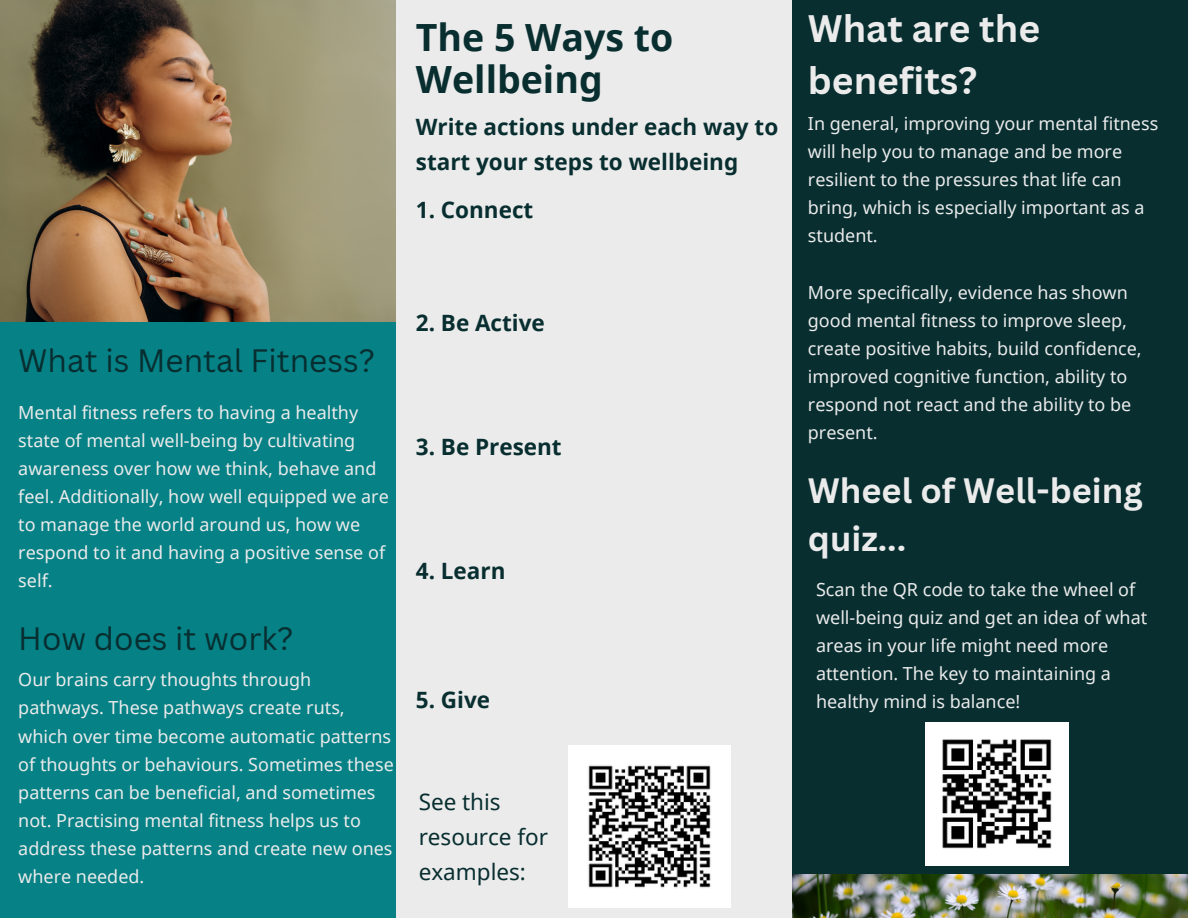
<style>
.page{position:relative;width:1188px;height:918px;background:#ebebeb}
.page>*{position:absolute;margin:0;border:0;box-sizing:border-box;transform-origin:0 0}
.t1{font:700 37.5px/41.7px "Noto Sans";color:#082e30}
.t2{font:700 37.35px/51.8px "Canva Sans";color:#ebebeb}
.t3{font:700 34.35px/47.2px "Canva Sans";color:#ebebeb}
.t4{font:31.5px "Canva Sans";color:#082e30}
.t5{font:700 22.5px/34.8px "Noto Sans";color:#082e30}
.t6{font:22.5px/34.8px "Noto Sans";color:#082e30}
.t7{font:18px/28.2px "Noto Sans";color:#ebebeb}
</style>
<div class="page">
<div style="left:792px;top:0;width:396px;height:918px;background:#082e30"></div>
<div style="left:0;top:322px;width:396px;height:596px;background:#068186"></div>
<img style="left:0;top:0;width:396px;height:322px">
<img style="left:792px;top:875px;width:396px;height:43px">
<img style="left:925px;top:722px;width:143px;height:143px">
<img style="left:568px;top:745px;width:162px;height:162px">
<h3 class="t4" style="left:18px;top:339px;width:358px">What is Mental Fitness?</h3>
<p class="t7" style="left:18px;top:397px;width:372px">Mental fitness refers to having a healthy state of mental well-being by cultivating awareness over how we think, behave and feel. Additionally, how well equipped we are to manage the world around us, how we respond to it and having a positive sense of self.</p>
<h3 class="t4" style="left:18px;top:616px;width:277px">How does it work?</h3>
<p class="t7" style="left:18px;top:665px;width:377px">Our brains carry thoughts through pathways. These pathways create ruts, which over time become automatic patterns of thoughts or behaviours. Sometimes these patterns can be beneficial, and sometimes not. Practising mental fitness helps us to address these patterns and create new ones where needed.</p>
<h1 class="t1" style="left:416px;top:16px;width:259px">The 5 Ways to<br>Wellbeing</h1>
<p class="t5" style="left:416px;top:109px;width:364px">Write actions under each way to start your steps to wellbeing</p>
<p class="t5" style="left:416px;top:192px;width:119px">1. Connect</p>
<p class="t5" style="left:416px;top:305px;width:131px">2. Be Active</p>
<p class="t5" style="left:416px;top:428px;width:147px">3. Be Present</p>
<p class="t5" style="left:416px;top:553px;width:91px">4. Learn</p>
<h2 class="t2" style="left:808px;top:1px;width:234px">What are the benefits?</h2>
<p class="t7" style="left:808px;top:109px;width:352px">In general, improving your mental fitness will help you to manage and be more resilient to the pressures that life can bring, which is especially important as a student.</p>
<p class="t7" style="left:808px;top:278px;width:335px">More specifically, evidence has shown good mental fitness to improve sleep, create positive habits, build confidence, improved cognitive function, ability to respond not react and the ability to be present.</p>
<h3 class="t3" style="left:808px;top:466px;width:336px">Wheel of Well-being quiz...</h3>
<p class="t7" style="left:816px;top:575px;width:333px">Scan the QR code to take the wheel of well-being quiz and get an idea of what areas in your life might need more attention. The key to maintaining a</p>
<p class="t5" style="left:416px;top:682px;width:76px">5. Give</p>
<p class="t7" style="left:816px;top:687px;width:206px">healthy mind is balance!</p>
<p class="t6" style="left:419px;top:784px;width:131px">See this resource for examples:</p>
</div>
